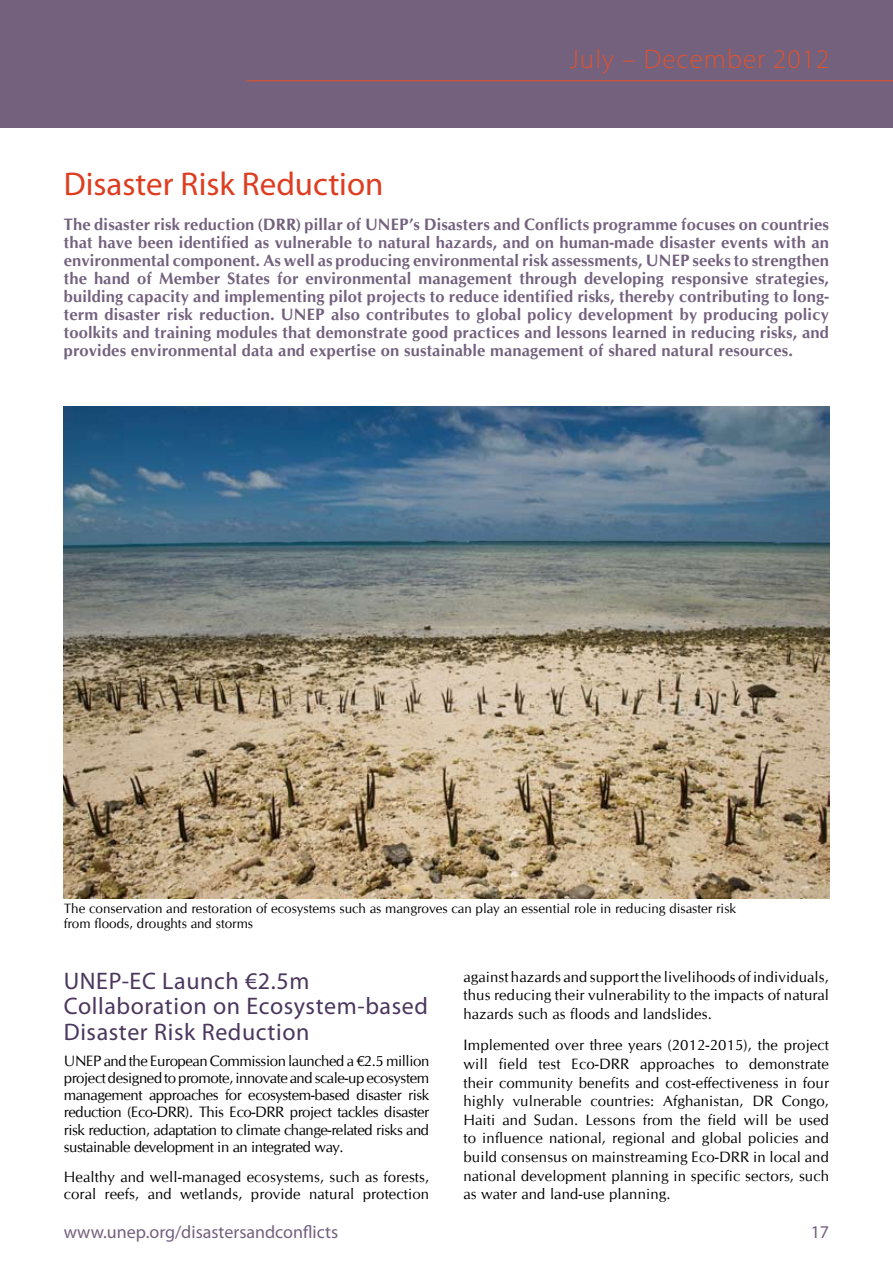
<style>
.page{position:relative;width:893px;height:1263px;background:#fff}
.page>*{position:absolute;margin:0;border:0;box-sizing:border-box;transform-origin:0 0}
.t1{font:33px "Myriad Pro";color:#dd3d20}
.t2{font:300 27px "Myriad Pro";letter-spacing:.04em;color:#e0522d}
.t3{font:24px/25.5px "Myriad Pro";letter-spacing:.025em;color:#4b375d}
.t4{font:18px "Myriad Pro";color:#73617e}
.t5{font:700 16.5px/18px "CG Omega";letter-spacing:.01em;color:#73617e;text-align:justify}
.t6{font:15px/18.6px "CG Omega";letter-spacing:.01em;color:#000;text-align:justify}
.t7{font:13.5px/15px "CG Omega";color:#000}
</style>
<div class="page">
<div style="left:0;top:0;width:893px;height:128px;background:#73617e"></div>
<hr style="left:247px;top:80px;width:646px;height:1px;background:#e0522d">
<img style="left:64px;top:407px;width:765px;height:492px">
<h2 class="t2" style="left:569px;top:44px;width:261px">July – December 2012</h2>
<h1 class="t1" style="left:64px;top:166px;width:321px">Disaster Risk Reduction</h1>
<p class="t5" style="left:64px;top:215px;width:767px">The disaster risk reduction (DRR) pillar of UNEP’s Disasters and Conflicts programme focuses on countries that have been identified as vulnerable to natural hazards, and on human-made disaster events with an environmental component. As well as producing environmental risk assessments, UNEP seeks to strengthen the hand of Member States for environmental management through developing responsive strategies, building capacity and implementing pilot projects to reduce identified risks, thereby contributing to long&shy;term disaster risk reduction. UNEP also contributes to global policy development by producing policy toolkits and training modules that demonstrate good practices and lessons learned in reducing risks, and provides environmental data and expertise on sustainable management of shared natural resources.</p>
<p class="t7" style="left:64px;top:901px;width:674px">The conservation and restoration of ecosystems such as mangroves can play an essential role in reducing disaster risk from floods, droughts and storms</p>
<h3 class="t3" style="left:64px;top:968px;width:366px">UNEP-EC Launch €2.5m<br>Collaboration on Ecosystem-based<br>Disaster Risk Reduction</h3>
<p class="t6" style="left:64px;top:1052px;width:367px;line-height:17.2px">UNEP and the European Commission launched a €2.5 million project designed to promote, innovate and scale-up ecosystem management approaches for ecosystem-based disaster risk reduction (Eco-DRR). This Eco-DRR project tackles disaster risk reduction, adaptation to climate change-related risks and sustainable development in an integrated way.</p>
<p class="t6" style="left:64px;top:1168px;width:367px;line-height:17.2px">Healthy and well-managed ecosystems, such as forests, coral reefs, and wetlands, provide natural protection</p>
<p class="t4" style="left:64px;top:1222px;width:276px">www.unep.org/disastersandconflicts</p>
<p class="t6" style="left:463px;top:967px;width:367px">against hazards and support the livelihoods of individuals, thus reducing their vulnerability to the impacts of natural hazards such as floods and landslides.</p>
<p class="t6" style="left:463px;top:1036px;width:367px">Implemented over three years (2012-2015), the project will field test Eco-DRR approaches to demonstrate their community benefits and cost-effectiveness in four highly vulnerable countries: Afghanistan, DR Congo, Haiti and Sudan. Lessons from the field will be used to influence national, regional and global policies and build consensus on mainstreaming Eco-DRR in local and national development planning in specific sectors, such as water and land-use planning.</p>
<p class="t4" style="left:811px;top:1222px;width:20px">17</p>
</div>
